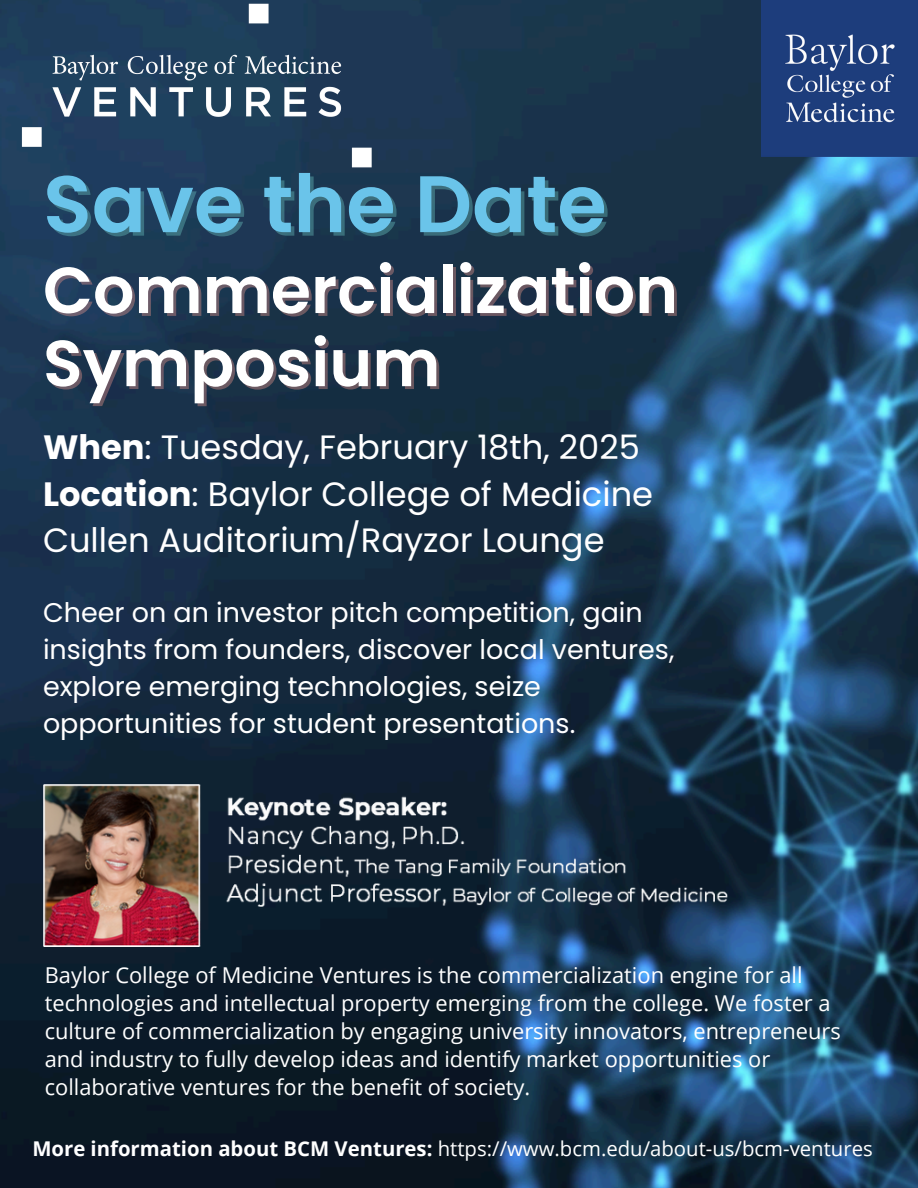
<style>
.page{position:relative;width:918px;height:1188px;background:#fff}
.page>*{position:absolute;margin:0;border:0;box-sizing:border-box;transform-origin:0 0}
.t1{font:600 80.1px "Poppins";color:#6ac4ea}
.t2{font:600 65.1px "Poppins";color:#fff}
.t3{font:33.75px/46.2px "Poppins";color:#fff}
.t4{font:27px/37.2px "Poppins";color:#fff}
.t5{font:21.9px/28.2px "Open Sans";color:#fff}
.t6{font:20.4px "Open Sans";color:#fff}
.s1{font-weight:700}
</style>
<div class="page">
<img style="left:0;top:0;width:918px;height:1188px">
<img style="left:0;top:0;width:395px;height:171px">
<img style="left:762px;top:0;width:156px;height:156px">
<img style="left:43px;top:784px;width:692px;height:162px">
<h2 class="t1" style="left:43px;top:148px;width:565px">Save the Date</h2>
<h3 class="t2" style="left:43px;top:245px;width:637px">Commercialization</h3>
<h4 class="t2" style="left:43px;top:318px;width:399px">Symposium</h4>
<p class="t3" style="left:43px;top:425px;width:612px"><span class="s1">When</span>: Tuesday, February 18th, 2025<br><span class="s1">Location</span>: Baylor College of Medicine<br>Cullen Auditorium/Rayzor Lounge</p>
<p class="t4" style="left:43px;top:594px;width:633px">Cheer on an investor pitch competition, gain insights from founders, discover local ventures, explore emerging technologies, seize opportunities for student presentations.</p>
<p class="t5" style="left:45px;top:960px;width:798px">Baylor College of Medicine Ventures is the commercialization engine for all technologies and intellectual property emerging from the college. We foster a culture of commercialization by engaging university innovators, entrepreneurs and industry to fully develop ideas and identify market opportunities or collaborative ventures for the benefit of society.</p>
<p class="t6" style="left:32px;top:1134px;width:842px"><span class="s1">More information about BCM Ventures:</span> https://www.bcm.edu/about-us/bcm-ventures</p>
</div>
